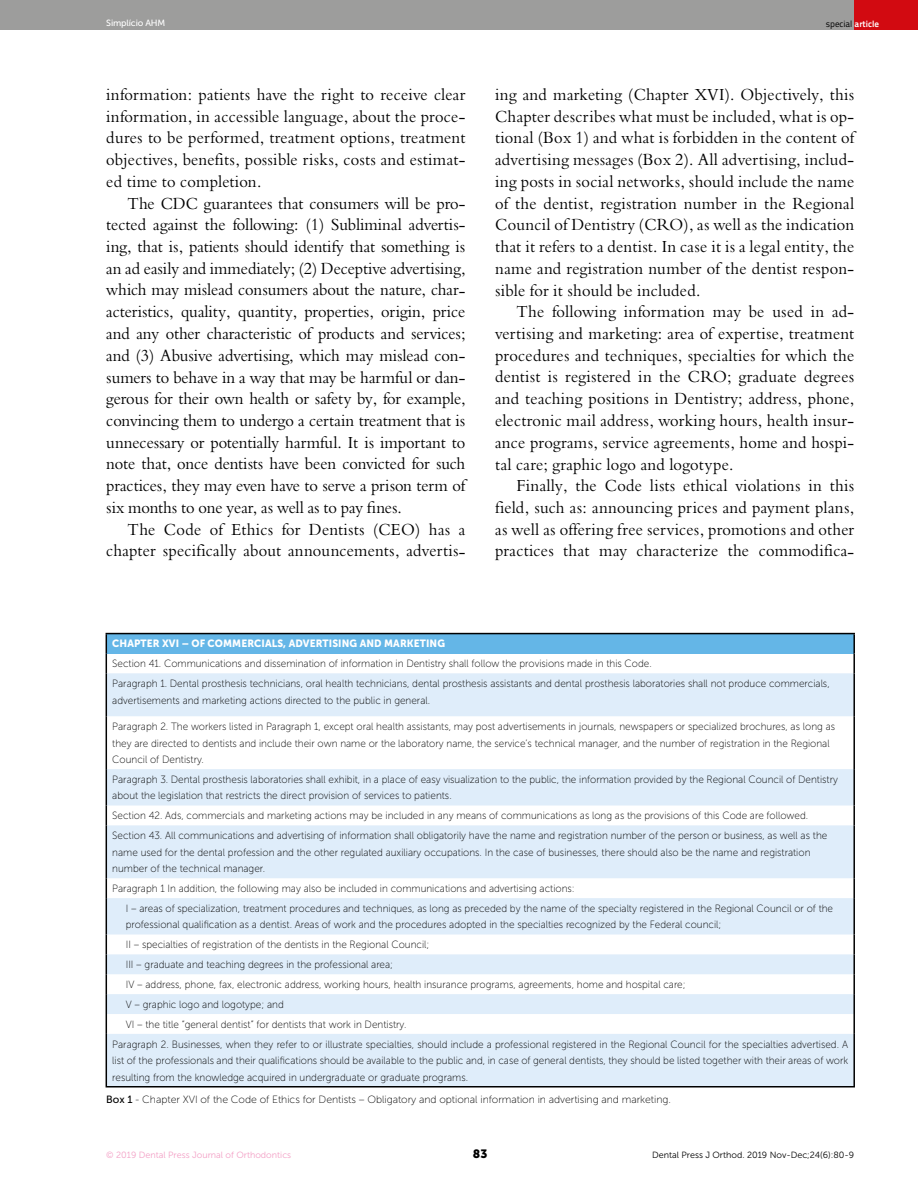
<style>
.page{position:relative;width:918px;height:1188px;background:#fff}
.page>*{position:absolute;margin:0;border:0;box-sizing:border-box;transform-origin:0 0}
.t1{font:16.5px/21.8px "Bergamo Std";letter-spacing:.015em;color:#000;text-align:justify;scale:.95 1}
.t2{font:12px "Museo Sans 900";color:#000}
.t3{font:10.5px/16.5px "Museo Sans 100";color:#000;scale:.95 1}
.t4{font:10.5px "Museo Sans 100";color:#000}
.t5{font:10.5px "Museo Sans 900";letter-spacing:.01em;color:#fff;scale:.95 1}
.t6{font:9px "Museo Sans 300";color:#000}
.t7{font:9px "Museo Sans 300";color:#f39fc5}
.t8{font:9px "Titillium Text 22 L";color:#000}
.t9{font:9px "Museo Sans 500";letter-spacing:-.015em;color:#fff}
.s1{font-weight:700;color:#fff}
.s2{font-family:"Museo Sans 500"}
</style>
<div class="page">
<div style="left:0;top:0;width:918px;height:30px;background:#9d9d9c"></div>
<div style="left:854px;top:0;width:64px;height:30px;background:#d20a11"></div>
<div style="left:106px;top:634px;width:748px;height:19px;background:#64b6e7"></div>
<svg style="left:107px;top:673px;width:746px;height:413px;fill:#dfedfa"></svg>
<hr style="left:106px;top:633px;width:749px;height:1px;background:#000">
<hr style="left:853px;top:653px;width:2px;height:20px;background:#000">
<hr style="left:106px;top:716px;width:1px;height:53px;background:#000">
<hr style="left:853px;top:716px;width:2px;height:53px;background:#000">
<svg style="left:106px;top:806px;width:1px;height:19px"></svg>
<svg style="left:853px;top:806px;width:2px;height:19px"></svg>
<svg style="left:106px;top:878px;width:1px;height:20px"></svg>
<hr style="left:853px;top:878px;width:2px;height:20px;background:#000">
<svg style="left:853px;top:935px;width:2px;height:19px"></svg>
<hr style="left:853px;top:974px;width:2px;height:20px;background:#000">
<hr style="left:853px;top:1014px;width:2px;height:20px;background:#000">
<svg style="left:106px;top:634px;width:1px;height:39px"></svg>
<svg style="left:853px;top:634px;width:2px;height:19px"></svg>
<hr style="left:106px;top:673px;width:1px;height:43px;background:#000">
<hr style="left:853px;top:673px;width:2px;height:43px;background:#000">
<hr style="left:106px;top:769px;width:1px;height:37px;background:#000">
<hr style="left:853px;top:769px;width:2px;height:37px;background:#000">
<hr style="left:106px;top:825px;width:1px;height:53px;background:#000">
<hr style="left:853px;top:825px;width:2px;height:53px;background:#000">
<hr style="left:106px;top:898px;width:1px;height:37px;background:#000">
<hr style="left:853px;top:898px;width:2px;height:37px;background:#000">
<hr style="left:853px;top:954px;width:2px;height:20px;background:#000">
<svg style="left:106px;top:935px;width:1px;height:99px"></svg>
<hr style="left:853px;top:994px;width:2px;height:20px;background:#000">
<hr style="left:106px;top:1034px;width:1px;height:52px;background:#000">
<hr style="left:853px;top:1034px;width:2px;height:52px;background:#000">
<hr style="left:106px;top:1086px;width:749px;height:2px;background:#000">
<p class="t9" style="left:106px;top:18px;width:61px">Simplício AHM</p>
<p class="t8" style="left:826px;top:17px;width:55px">special <span class="s1">article</span></p>
<p class="t1" style="left:106px;top:83px;width:380px">information: patients have the right to receive clear information, in accessible language, about the proce&shy;dures to be performed, treatment options, treatment objectives, benefits, possible risks, costs and estimat&shy;ed time to completion.</p>
<p class="t1" style="left:106px;top:192px;width:379px;text-indent:21px">The CDC guarantees that consumers will be pro&shy;tected against the following: (1) Subliminal advertis&shy;ing, that is, patients should identify that something is an ad easily and immediately; (2) Deceptive advertising, which may mislead consumers about the nature, char&shy;acteristics, quality, quantity, properties, origin, price and any other characteristic of products and services; and (3) Abusive advertising, which may mislead con&shy;sumers to behave in a way that may be harmful or dan&shy;gerous for their own health or safety by, for example, convincing them to undergo a certain treatment that is unnecessary or potentially harmful. It is important to note that, once dentists have been convicted for such practices, they may even have to serve a prison term of six months to one year, as well as to pay fines.</p>
<h1 class="t1" style="left:106px;top:518px;width:379px;text-align:right">The Code of Ethics for Dentists (CEO) has a chapter specifically about announcements, advertis-</h1>
<p class="t1" style="left:495px;top:83px;width:380px">ing and marketing (Chapter XVI). Objectively, this Chapter describes what must be included, what is op&shy;tional (Box 1) and what is forbidden in the content of advertising messages (Box 2). All advertising, includ&shy;ing posts in social networks, should include the name of the dentist, registration number in the Regional Council of Dentistry (CRO), as well as the indication that it refers to a dentist. In case it is a legal entity, the name and registration number of the dentist respon&shy;sible for it should be included.</p>
<p class="t1" style="left:495px;top:301px;width:379px;text-indent:21px">The following information may be used in ad&shy;vertising and marketing: area of expertise, treatment procedures and techniques, specialties for which the dentist is registered in the CRO; graduate degrees and teaching positions in Dentistry; address, phone, electronic mail address, working hours, health insur&shy;ance programs, service agreements, home and hospi&shy;tal care; graphic logo and logotype.</p>
<h1 class="t1" style="left:495px;top:475px;width:379px;text-indent:21px">Finally, the Code lists ethical violations in this field, such as: announcing prices and payment plans, as well as offering free services, promotions and other practices that may characterize the commodifica-</h1>
<p class="t5" style="left:112px;top:638px;width:352px">CHAPTER XVI – OF COMMERCIALS, ADVERTISING AND MARKETING</p>
<p class="t3" style="left:112px;top:654px;width:757px;line-height:20px">Section 41. Communications and dissemination of information in Dentistry shall follow the provisions made in this Code.<br>Paragraph 1. Dental prosthesis technicians, oral health technicians, dental prosthesis assistants and dental prosthesis laboratories shall not produce commercials,</p>
<p class="t3" style="left:112px;top:692px;width:336px">advertisements and marketing actions directed to the public in general.</p>
<p class="t3" style="left:112px;top:718px;width:762px">Paragraph 2. The workers listed in Paragraph 1, except oral health assistants, may post advertisements in journals, newspapers or specialized brochures, as long as they are directed to dentists and include their own name or the laboratory name, the service’s technical manager, and the number of registration in the Regional<br>Council of Dentistry.</p>
<p class="t3" style="left:112px;top:771px;width:765px">Paragraph 3. Dental prosthesis laboratories shall exhibit, in a place of easy visualization to the public, the information provided by the Regional Council of Dentistry about the legislation that restricts the direct provision of services to patients.</p>
<p class="t3" style="left:112px;top:806px;width:754px;line-height:20px">Section 42. Ads, commercials and marketing actions may be included in any means of communications as long as the provisions of this Code are followed.<br>Section 43. All communications and advertising of information shall obligatorily have the name and registration number of the person or business, as well as the</p>
<p class="t3" style="left:112px;top:844px;width:736px">name used for the dental profession and the other regulated auxiliary occupations. In the case of businesses, there should also be the name and registration number of the technical manager.</p>
<p class="t3" style="left:126px;top:879px;width:746px;line-height:20px;text-indent:-13px">Paragraph 1 In addition, the following may also be included in communications and advertising actions:<br>I – areas of specialization, treatment procedures and techniques, as long as preceded by the name of the specialty registered in the Regional Council or of the</p>
<p class="t3" style="left:126px;top:917px;width:629px">professional qualification as a dentist. Areas of work and the procedures adopted in the specialties recognized by the Federal council;</p>
<p class="t3" style="left:126px;top:937px;width:321px">II – specialties of registration of the dentists in the Regional Council;</p>
<p class="t3" style="left:126px;top:957px;width:283px">III – graduate and teaching degrees in the professional area;</p>
<p class="t3" style="left:126px;top:976px;width:591px">IV – address, phone, fax, electronic address, working hours, health insurance programs, agreements, home and hospital care;</p>
<p class="t3" style="left:126px;top:996px;width:168px">V – graphic logo and logotype; and</p>
<p class="t3" style="left:126px;top:1016px;width:297px">VI – the title “general dentist” for dentists that work in Dentistry.</p>
<p class="t3" style="left:112px;top:1036px;width:776px">Paragraph 2. Businesses, when they refer to or illustrate specialties, should include a professional registered in the Regional Council for the specialties advertised. A</p>
<p class="t3" style="left:112px;top:1053px;width:776px">list of the professionals and their qualifications should be available to the public and, in case of general dentists, they should be listed together with their areas of work resulting from the knowledge acquired in undergraduate or graduate programs.</p>
<p class="t4" style="left:106px;top:1094px;width:566px"><span class="s2">Box 1</span> - Chapter XVI of the Code of Ethics for Dentists – Obligatory and optional information in advertising and marketing.</p>
<p class="t7" style="left:106px;top:1150px;width:186px">© 2019 Dental Press Journal of Orthodontics</p>
<p class="t2" style="left:473px;top:1147px;width:16px">83</p>
<p class="t6" style="left:652px;top:1150px;width:204px">Dental Press J Orthod. 2019 Nov-Dec;24(6):80-9</p>
</div>
